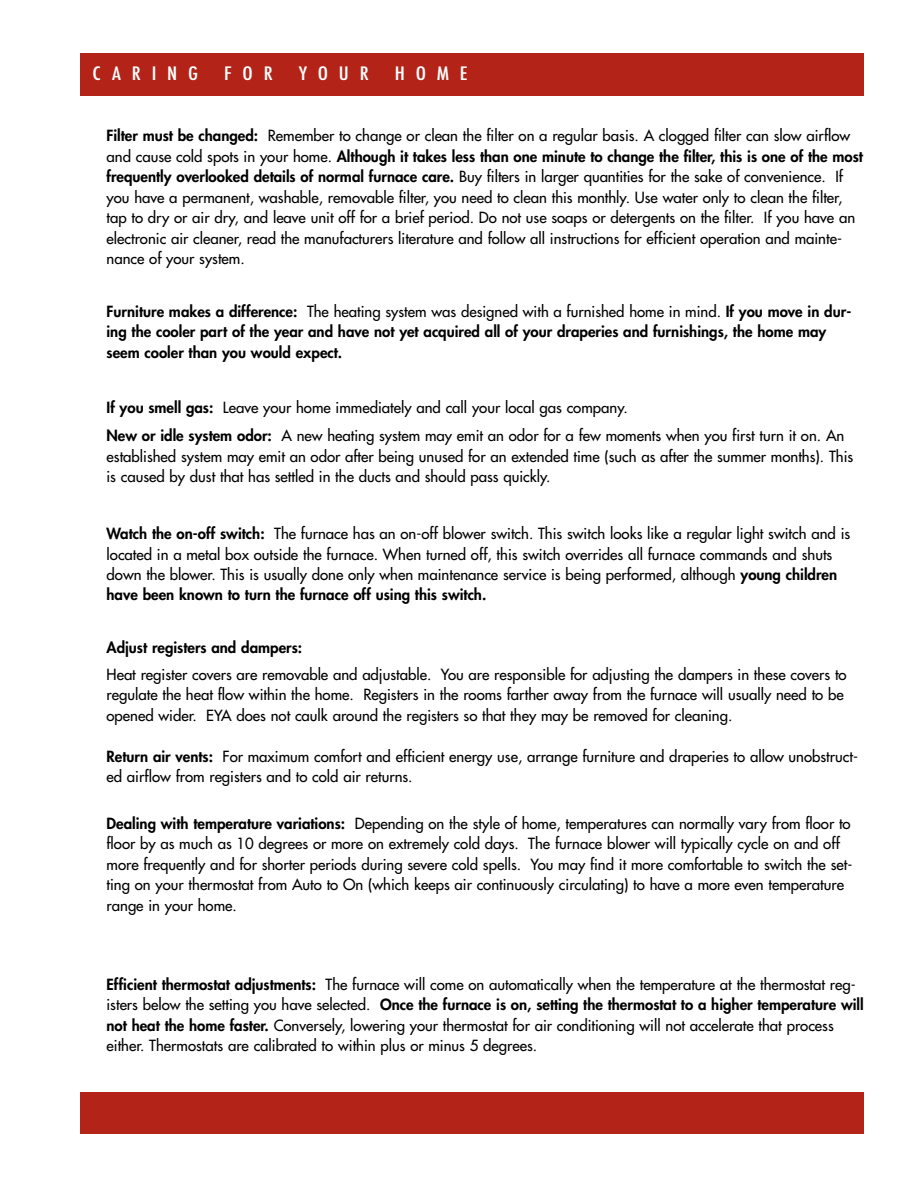
<style>
.page{position:relative;width:918px;height:1188px;background:#fff}
.page>*{position:absolute;margin:0;border:0;box-sizing:border-box;transform-origin:0 0}
.t1{font:500 condensed 18px "Futura";color:#fff;scale:1.2 1}
.t2{font:15px/20.4px "Futura";color:#000}
.t3{font:800 15px/20.4px "Futura";color:#000}
.s1{font-weight:800}
.s2{font-weight:400}
</style>
<div class="page">
<div style="left:80px;top:1093px;width:784px;height:41px;background:#b32317"></div>
<div style="left:80px;top:54px;width:784px;height:42px;background:#b32317"></div>
<p class="t1" style="left:93px;top:62px;width:89px">CARING</p>
<p class="t1" style="left:224px;top:62px;width:42px">FOR</p>
<p class="t1" style="left:299px;top:62px;width:60px">YOUR</p>
<p class="t1" style="left:395px;top:62px;width:62px">HOME</p>
<p class="t2" style="left:106px;top:126px;width:758px"><span class="s1">Filter must be changed:</span> Remember to change or clean the filter on a regular basis. A clogged filter can slow airflow and cause cold spots in your home. <span class="s1">Although it takes less than one minute to change the filter, this is one of the most frequently overlooked details of normal furnace care.</span> Buy filters in larger quantities for the sake of convenience. If you have a permanent, washable, removable filter, you need to clean this monthly. Use water only to clean the filter, tap to dry or air dry, and leave unit off for a brief period. Do not use soaps or detergents on the filter. If you have an electronic air cleaner, read the manufacturers literature and follow all instructions for efficient operation and mainte&shy;nance of your system.</p>
<p class="t3" style="left:107px;top:301px;width:746px">Furniture makes a difference: <span class="s2">The heating system was designed with a furnished home in mind.</span> If you move in dur&shy;ing the cooler part of the year and have not yet acquired all of your draperies and furnishings, the home may seem cooler than you would expect.</p>
<p class="t2" style="left:107px;top:394px;width:739px;line-height:27.9px"><span class="s1">If you smell gas:</span> Leave your home immediately and call your local gas company.<br><span class="s1">New or idle system odor:</span> A new heating system may emit an odor for a few moments when you first turn it on. An</p>
<p class="t2" style="left:107px;top:446px;width:748px">established system may emit an odor after being unused for an extended time (such as after the summer months). This is caused by dust that has settled in the ducts and should pass quickly.</p>
<p class="t2" style="left:107px;top:523px;width:745px"><span class="s1">Watch the on-off switch:</span> The furnace has an on-off blower switch. This switch looks like a regular light switch and is located in a metal box outside the furnace. When turned off, this switch overrides all furnace commands and shuts down the blower. This is usually done only when maintenance service is being performed, although <span class="s1">young children have been known to turn the furnace off using this switch.</span></p>
<p class="t3" style="left:107px;top:638px;width:197px">Adjust registers and dampers:</p>
<p class="t2" style="left:107px;top:664px;width:742px">Heat register covers are removable and adjustable. You are responsible for adjusting the dampers in these covers to regulate the heat flow within the home. Registers in the rooms farther away from the furnace will usually need to be opened wider. EYA does not caulk around the registers so that they may be removed for cleaning.</p>
<p class="t2" style="left:107px;top:746px;width:753px"><span class="s1">Return air vents:</span> For maximum comfort and efficient energy use, arrange furniture and draperies to allow unobstruct&shy;ed airflow from registers and to cold air returns.</p>
<p class="t2" style="left:107px;top:813px;width:747px"><span class="s1">Dealing with temperature variations:</span> Depending on the style of home, temperatures can normally vary from floor to floor by as much as 10 degrees or more on extremely cold days. The furnace blower will typically cycle on and off more frequently and for shorter periods during severe cold spells. You may find it more comfortable to switch the set&shy;ting on your thermostat from Auto to On (which keeps air continuously circulating) to have a more even temperature range in your home.</p>
<p class="t2" style="left:107px;top:974px;width:759px"><span class="s1">Efficient thermostat adjustments:</span> The furnace will come on automatically when the temperature at the thermostat reg&shy;isters below the setting you have selected. <span class="s1">Once the furnace is on, setting the thermostat to a higher temperature will not heat the home faster.</span> Conversely, lowering your thermostat for air conditioning will not accelerate that process either. Thermostats are calibrated to within plus or minus 5 degrees.</p>
</div>
